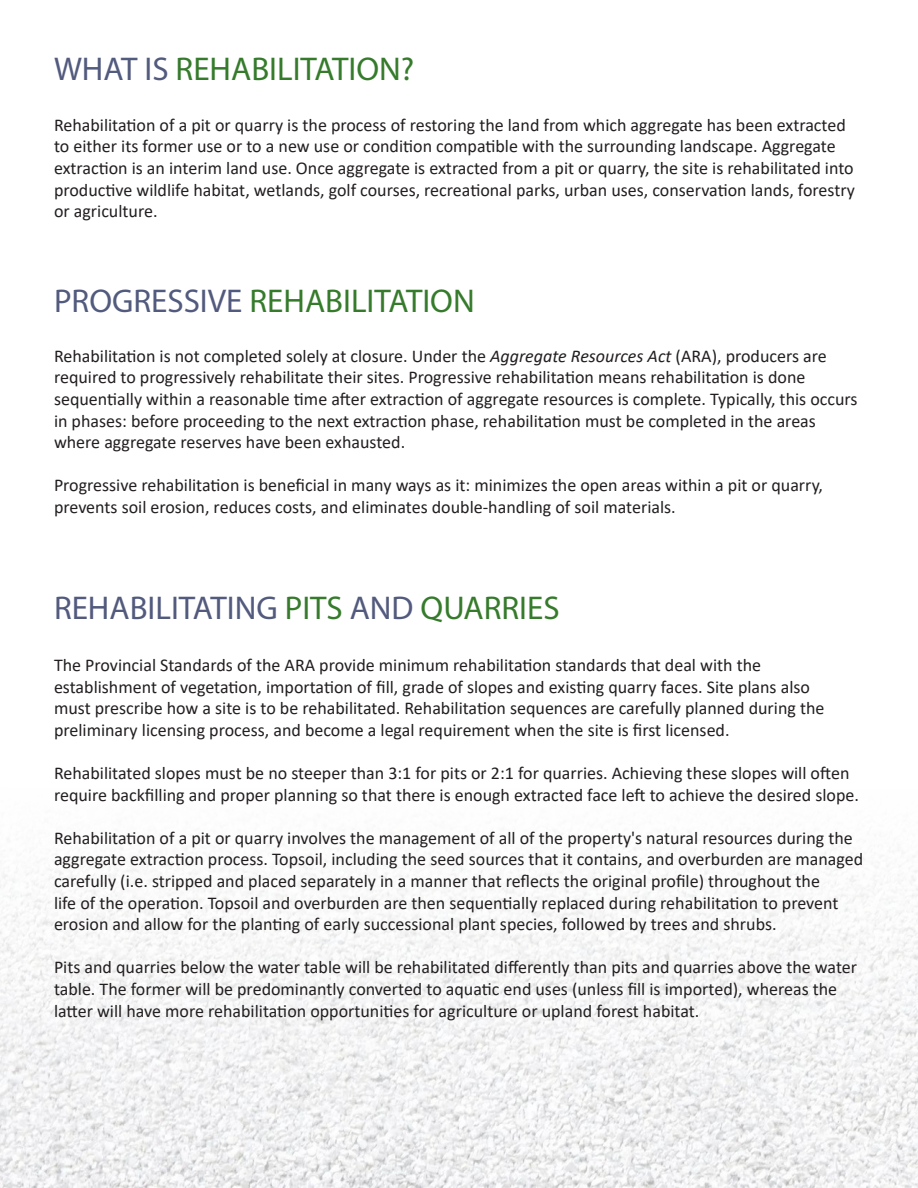
<style>
.page{position:relative;width:918px;height:1188px;background:#fff}
.page>*{position:absolute;margin:0;border:0;box-sizing:border-box;transform-origin:0 0}
.t1{font:33px "Myriad Pro";color:#357b2b}
.t2{font:33px "Myriad Pro";color:#525a7d}
.t3{font:18px/21.6px "Calibri";color:#231f20}
.s1{color:#525a7d}
.s2{font-style:italic}
.s3{color:#357b2b}
</style>
<div class="page">
<img style="left:0;top:841px;width:918px;height:347px">
<p class="t1" style="left:54px;top:49px;width:362px"><span class="s1">WHAT IS</span> REHABILITATION?</p>
<p class="t3" style="left:54px;top:114px;width:802px">Rehabilitation of a pit or quarry is the process of restoring the land from which aggregate has been extracted to either its former use or to a new use or condition compatible with the surrounding landscape. Aggregate extraction is an interim land use. Once aggregate is extracted from a pit or quarry, the site is rehabilitated into productive wildlife habitat, wetlands, golf courses, recreational parks, urban uses, conservation lands, forestry or agriculture.</p>
<p class="t1" style="left:54px;top:280px;width:422px"><span class="s1">PROGRESSIVE</span> REHABILITATION</p>
<p class="t3" style="left:54px;top:345px;width:805px">Rehabilitation is not completed solely at closure. Under the <span class="s2">Aggregate Resources Act</span> (ARA), producers are required to progressively rehabilitate their sites. Progressive rehabilitation means rehabilitation is done sequentially within a reasonable time after extraction of aggregate resources is complete. Typically, this occurs in phases: before proceeding to the next extraction phase, rehabilitation must be completed in the areas where aggregate reserves have been exhausted.</p>
<p class="t3" style="left:54px;top:474px;width:771px">Progressive rehabilitation is beneficial in many ways as it: minimizes the open areas within a pit or quarry, prevents soil erosion, reduces costs, and eliminates double-handling of soil materials.</p>
<p class="t2" style="left:54px;top:588px;width:507px">REHABILITATING <span class="s3">PITS</span> AND <span class="s3">QUARRIES</span></p>
<p class="t3" style="left:54px;top:654px;width:772px">The Provincial Standards of the ARA provide minimum rehabilitation standards that deal with the establishment of vegetation, importation of fill, grade of slopes and existing quarry faces. Site plans also must prescribe how a site is to be rehabilitated. Rehabilitation sequences are carefully planned during the preliminary licensing process, and become a legal requirement when the site is first licensed.</p>
<p class="t3" style="left:54px;top:762px;width:806px">Rehabilitated slopes must be no steeper than 3:1 for pits or 2:1 for quarries. Achieving these slopes will often require backfilling and proper planning so that there is enough extracted face left to achieve the desired slope.</p>
<p class="t3" style="left:54px;top:827px;width:811px">Rehabilitation of a pit or quarry involves the management of all of the property's natural resources during the aggregate extraction process. Topsoil, including the seed sources that it contains, and overburden are managed carefully (i.e. stripped and placed separately in a manner that reflects the original profile) throughout the<br>life of the operation. Topsoil and overburden are then sequentially replaced during rehabilitation to prevent erosion and allow for the planting of early successional plant species, followed by trees and shrubs.</p>
<p class="t3" style="left:54px;top:956px;width:805px">Pits and quarries below the water table will be rehabilitated differently than pits and quarries above the water table. The former will be predominantly converted to aquatic end uses (unless fill is imported), whereas the latter will have more rehabilitation opportunities for agriculture or upland forest habitat.</p>
</div>
